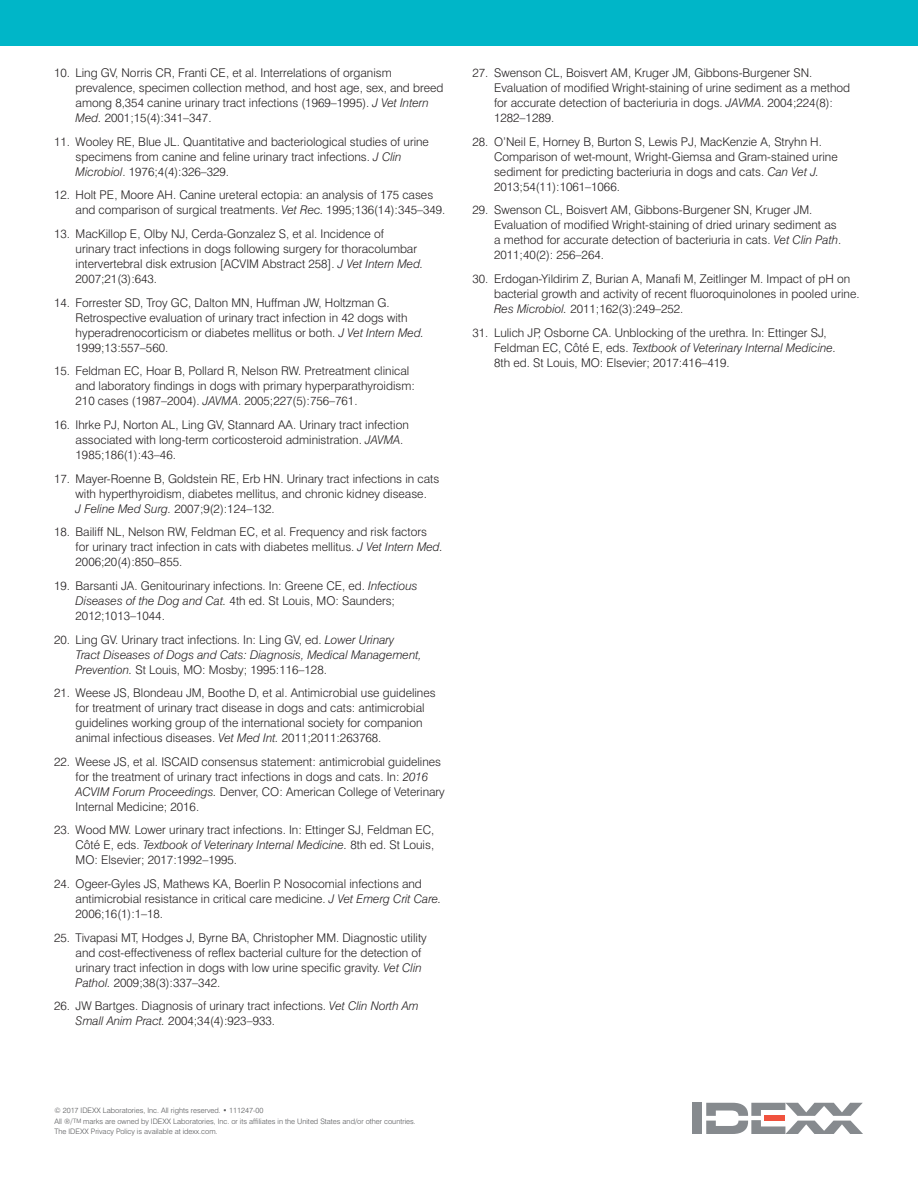
<style>
.page{position:relative;width:918px;height:1188px;background:#fff}
.page>*{position:absolute;margin:0;border:0;box-sizing:border-box;transform-origin:0 0}
.t1{font:300 12px/15px "Swiss 721 BT";color:#231f20}
.t2{font:italic 300 12px/15px "Swiss 721 BT";color:#231f20}
.t3{font:300 7.5px/10.5px "Swiss 721 BT";color:#57585a}
.s1{font-style:italic}
.s2{font-style:normal}
.s3{font-size:6px}
</style>
<div class="page">
<div style="left:0;top:0;width:918px;height:46px;background:#00b6c8"></div>
<div style="left:692px;top:1103px;width:10px;height:31px;background:#868a8e"></div>
<svg style="left:706px;top:1103px;width:157px;height:31px"></svg>
<p class="t1" style="left:76px;top:65px;width:369px;text-indent:-22px">10. Ling GV, Norris CR, Franti CE, et al. Interrelations of organism prevalence, specimen collection method, and host age, sex, and breed among 8,354 canine urinary tract infections (1969–1995). <span class="s1">J Vet Intern Med.</span> 2001;15(4):341–347.</p>
<p class="t1" style="left:76px;top:134px;width:355px;text-indent:-22px">11. Wooley RE, Blue JL. Quantitative and bacteriological studies of urine specimens from canine and feline urinary tract infections. <span class="s1">J Clin<br>Microbiol</span>. 1976;4(4):326–329.</p>
<p class="t1" style="left:76px;top:188px;width:371px;text-indent:-22px">12. Holt PE, Moore AH. Canine ureteral ectopia: an analysis of 175 cases and comparison of surgical treatments. <span class="s1">Vet Rec.</span> 1995;136(14):345–349.</p>
<p class="t1" style="left:76px;top:226px;width:349px;text-indent:-22px">13. MacKillop E, Olby NJ, Cerda-Gonzalez S, et al. Incidence of<br>urinary tract infections in dogs following surgery for thoracolumbar intervertebral disk extrusion [ACVIM Abstract 258]. <span class="s1">J Vet Intern Med.<br></span>2007;21(3):643.</p>
<p class="t1" style="left:76px;top:295px;width:350px;text-indent:-22px">14. Forrester SD, Troy GC, Dalton MN, Huffman JW, Holtzman G.<br>Retrospective evaluation of urinary tract infection in 42 dogs with hyperadrenocorticism or diabetes mellitus or both. <span class="s1">J Vet Intern Med.<br></span>1999;13:557–560.</p>
<p class="t1" style="left:76px;top:363px;width:341px;text-indent:-22px">15. Feldman EC, Hoar B, Pollard R, Nelson RW. Pretreatment clinical and laboratory findings in dogs with primary hyperparathyroidism:<br>210 cases (1987–2004). <span class="s1">JAVMA</span>. 2005;227(5):756–761.</p>
<p class="t1" style="left:76px;top:417px;width:335px;text-indent:-22px">16. Ihrke PJ, Norton AL, Ling GV, Stannard AA. Urinary tract infection associated with long-term corticosteroid administration. <span class="s1">JAVMA</span>.<br>1985;186(1):43–46.</p>
<p class="t1" style="left:76px;top:471px;width:365px;text-indent:-22px">17. Mayer-Roenne B, Goldstein RE, Erb HN. Urinary tract infections in cats with hyperthyroidism, diabetes mellitus, and chronic kidney disease.<br><span class="s1">J Feline Med Surg.</span> 2007;9(2):124–132.</p>
<p class="t1" style="left:76px;top:524px;width:369px;text-indent:-22px">18. Bailiff NL, Nelson RW, Feldman EC, et al. Frequency and risk factors for urinary tract infection in cats with diabetes mellitus. <span class="s1">J Vet Intern Med.<br></span>2006;20(4):850–855.</p>
<p class="t1" style="left:76px;top:578px;width:344px;text-indent:-22px">19. Barsanti JA. Genitourinary infections. In: Greene CE, ed. <span class="s1">Infectious<br>Diseases of the Dog and Cat.</span> 4th ed. St Louis, MO: Saunders;<br>2012;1013–1044.</p>
<p class="t2" style="left:76px;top:632px;width:348px;text-indent:-22px"><span class="s2">20. Ling GV. Urinary tract infections. In: Ling GV, ed.</span> Lower Urinary<br>Tract Diseases of Dogs and Cats: Diagnosis, Medical Management,<br>Prevention. <span class="s2">St Louis, MO: Mosby; 1995:116–128.</span></p>
<p class="t1" style="left:76px;top:685px;width:362px;text-indent:-22px">21. Weese JS, Blondeau JM, Boothe D, et al. Antimicrobial use guidelines for treatment of urinary tract disease in dogs and cats: antimicrobial guidelines working group of the international society for companion animal infectious diseases. <span class="s1">Vet Med Int.</span> 2011;2011:263768.</p>
<p class="t1" style="left:76px;top:754px;width:371px;text-indent:-22px">22. Weese JS, et al. ISCAID consensus statement: antimicrobial guidelines for the treatment of urinary tract infections in dogs and cats. In: <span class="s1">2016<br>ACVIM Forum Proceedings.</span> Denver, CO: American College of Veterinary Internal Medicine; 2016.</p>
<p class="t1" style="left:76px;top:823px;width:360px;text-align:justify;text-indent:-22px">23. Wood MW. Lower urinary tract infections. In: Ettinger SJ, Feldman EC, Côté E, eds. <span class="s1">Textbook of Veterinary Internal Medicine.</span> 8th ed. St Louis, MO: Elsevier; 2017:1992–1995.</p>
<p class="t1" style="left:76px;top:876px;width:367px;text-indent:-22px">24. Ogeer-Gyles JS, Mathews KA, Boerlin P. Nosocomial infections and antimicrobial resistance in critical care medicine. <span class="s1">J Vet Emerg Crit Care.<br></span>2006;16(1):1–18.</p>
<p class="t1" style="left:76px;top:930px;width:353px;text-indent:-22px">25. Tivapasi MT, Hodges J, Byrne BA, Christopher MM. Diagnostic utility and cost-effectiveness of reflex bacterial culture for the detection of urinary tract infection in dogs with low urine specific gravity. <span class="s1">Vet Clin Pathol.</span> 2009;38(3):337–342.</p>
<p class="t1" style="left:76px;top:999px;width:345px;text-indent:-22px">26. JW Bartges. Diagnosis of urinary tract infections. <span class="s1">Vet Clin North Am<br>Small Anim Pract.</span> 2004;34(4):923–933.</p>
<p class="t1" style="left:494px;top:65px;width:358px;text-indent:-22px">27. Swenson CL, Boisvert AM, Kruger JM, Gibbons-Burgener SN.<br>Evaluation of modified Wright-staining of urine sediment as a method for accurate detection of bacteriuria in dogs. <span class="s1">JAVMA</span>. 2004;224(8):<br>1282–1289.</p>
<p class="t1" style="left:494px;top:134px;width:345px;text-indent:-22px">28. O’Neil E, Horney B, Burton S, Lewis PJ, MacKenzie A, Stryhn H.<br>Comparison of wet-mount, Wright-Giemsa and Gram-stained urine sediment for predicting bacteriuria in dogs and cats. <span class="s1">Can Vet J.<br></span>2013;54(11):1061–1066.</p>
<p class="t1" style="left:494px;top:203px;width:349px;text-indent:-22px">29. Swenson CL, Boisvert AM, Gibbons-Burgener SN, Kruger JM.<br>Evaluation of modified Wright-staining of dried urinary sediment as a method for accurate detection of bacteriuria in cats. <span class="s1">Vet Clin Path</span>.<br>2011;40(2): 256–264.</p>
<p class="t1" style="left:494px;top:271px;width:367px;text-indent:-22px">30. Erdogan-Yildirim Z, Burian A, Manafi M, Zeitlinger M. Impact of pH on bacterial growth and activity of recent fluoroquinolones in pooled urine.<br><span class="s1">Res Microbiol.</span> 2011;162(3):249–252.</p>
<p class="t1" style="left:494px;top:325px;width:344px;text-indent:-22px">31. Lulich JP, Osborne CA. Unblocking of the urethra. In: Ettinger SJ,<br>Feldman EC, Côté E, eds. <span class="s1">Textbook of Veterinary Internal Medicine.<br></span>8th ed. St Louis, MO: Elsevier; 2017:416–419.</p>
<p class="t3" style="left:54px;top:1105px;width:363px">© 2017 IDEXX Laboratories, Inc. All rights reserved. • 111247-00<br>All ®/<span class="s3">TM</span> marks are owned by IDEXX Laboratories, Inc. or its affiliates in the United States and/or other countries.<br>The IDEXX Privacy Policy is available at idexx.com.</p>
</div>
